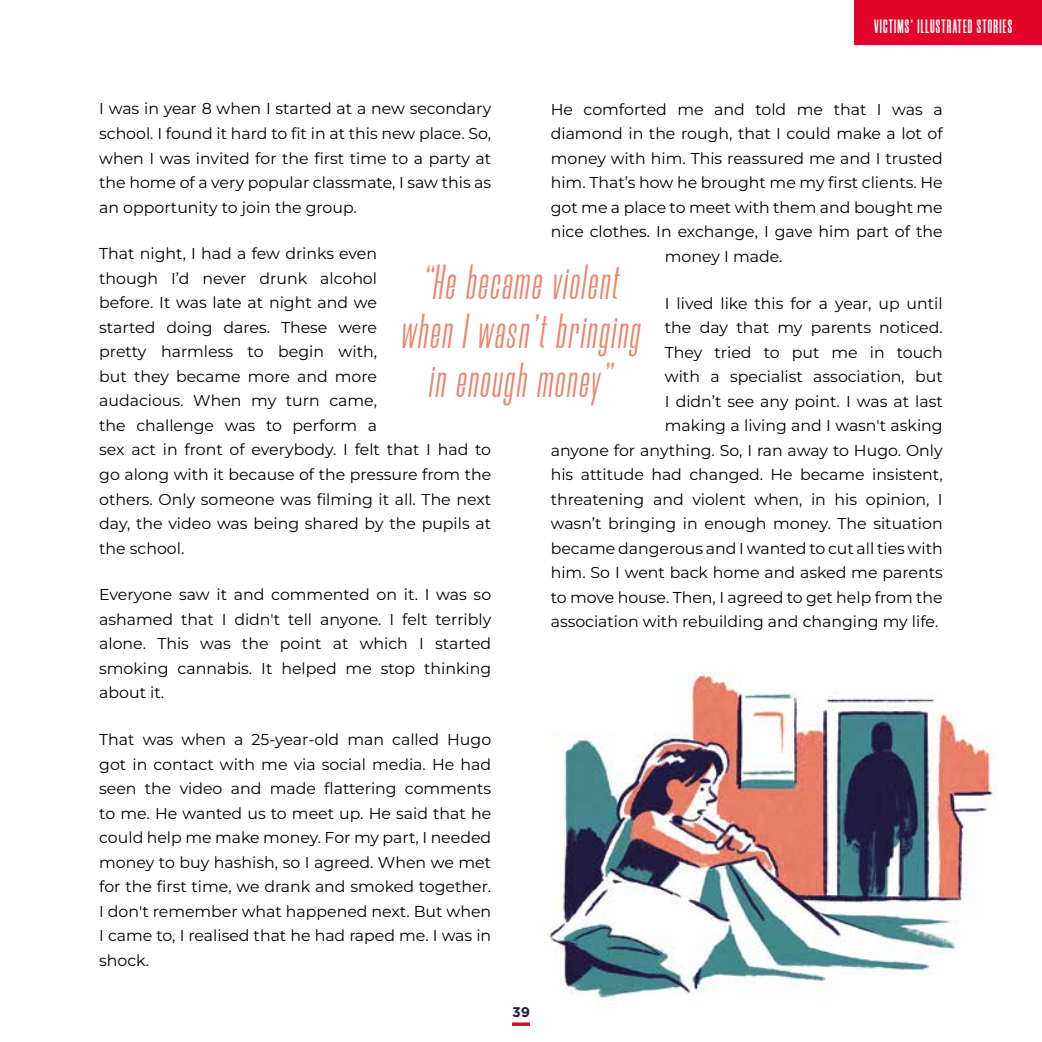
<style>
.page{position:relative;width:1042px;height:1042px;background:#fff}
.page>*{position:absolute;margin:0;border:0;box-sizing:border-box;transform-origin:0 0}
.t1{font:italic 49px/49px "Morganite";letter-spacing:.05em;color:#ea8770;text-align:center}
.t2{font:700 19.25px "Morganite";letter-spacing:.06em;color:#fff}
.t3{font:15.75px/24.5px "Montserrat";color:#000;text-align:justify}
.t4{font:700 14px "Gotham";color:#202348}
</style>
<div class="page">
<div style="left:855px;top:0;width:187px;height:45px;background:#e40429"></div>
<img style="left:512px;top:672px;width:485px;height:354px">
<p class="t2" style="left:874px;top:17px;width:139px">VICTIMS’ ILLUSTRATED STORIES</p>
<p class="t3" style="left:551px;top:96px;width:393px">He comforted me and told me that I was a</p>
<p class="t3" style="left:551px;top:121px;width:393px">diamond in the rough, that I could make a lot of</p>
<p class="t3" style="left:551px;top:145px;width:393px">money with him. This reassured me and I trusted</p>
<p class="t3" style="left:551px;top:170px;width:393px">him. That’s how he brought me my first clients. He</p>
<p class="t3" style="left:551px;top:194px;width:393px">got me a place to meet with them and bought me</p>
<p class="t3" style="left:551px;top:219px;width:393px">nice clothes. In exchange, I gave him part of the</p>
<p class="t3" style="left:665px;top:243px;width:119px">money I made.</p>
<p class="t3" style="left:551px;top:290px;width:393px;text-align:right">I lived like this for a year, up until<br>the day that my parents noticed.<br>They tried to put me in touch<br>with a specialist association, but<br>I didn’t see any point. I was at last<br>making a living and I wasn't asking<br>anyone for anything. So, I ran away to Hugo. Only his attitude had changed. He became insistent, threatening and violent when, in his opinion, I wasn’t bringing in enough money. The situation became dangerous and I wanted to cut all ties with him. So I went back home and asked me parents to move house. Then, I agreed to get help from the association with rebuilding and changing my life.</p>
<p class="t3" style="left:99px;top:96px;width:393px">I was in year 8 when I started at a new secondary school. I found it hard to fit in at this new place. So, when I was invited for the first time to a party at the home of a very popular classmate, I saw this as an opportunity to join the group.</p>
<p class="t3" style="left:99px;top:241px;width:393px;text-align:left">That night, I had a few drinks even<br>though I’d never drunk alcohol<br>before. It was late at night and we<br>started doing dares. These were<br>pretty harmless to begin with,<br>but they became more and more<br>audacious. When my turn came,<br>the challenge was to perform a<br>sex act in front of everybody. I felt that I had to go along with it because of the pressure from the others. Only someone was filming it all. The next day, the video was being shared by the pupils at the school.</p>
<p class="t3" style="left:99px;top:582px;width:393px">Everyone saw it and commented on it. I was so ashamed that I didn't tell anyone. I felt terribly alone. This was the point at which I started smoking cannabis. It helped me stop thinking about it.</p>
<p class="t3" style="left:99px;top:727px;width:393px">That was when a 25-year-old man called Hugo got in contact with me via social media. He had seen the video and made flattering comments to me. He wanted us to meet up. He said that he could help me make money. For my part, I needed money to buy hashish, so I agreed. When we met for the first time, we drank and smoked together.<br>I don't remember what happened next. But when I came to, I realised that he had raped me. I was in shock.</p>
<h1 class="t1" style="left:402px;top:258px;width:240px">“He became violent when I wasn’t bringing in enough money”</h1>
<p class="t4" style="left:512px;top:1003px;width:19px">39</p>
</div>
